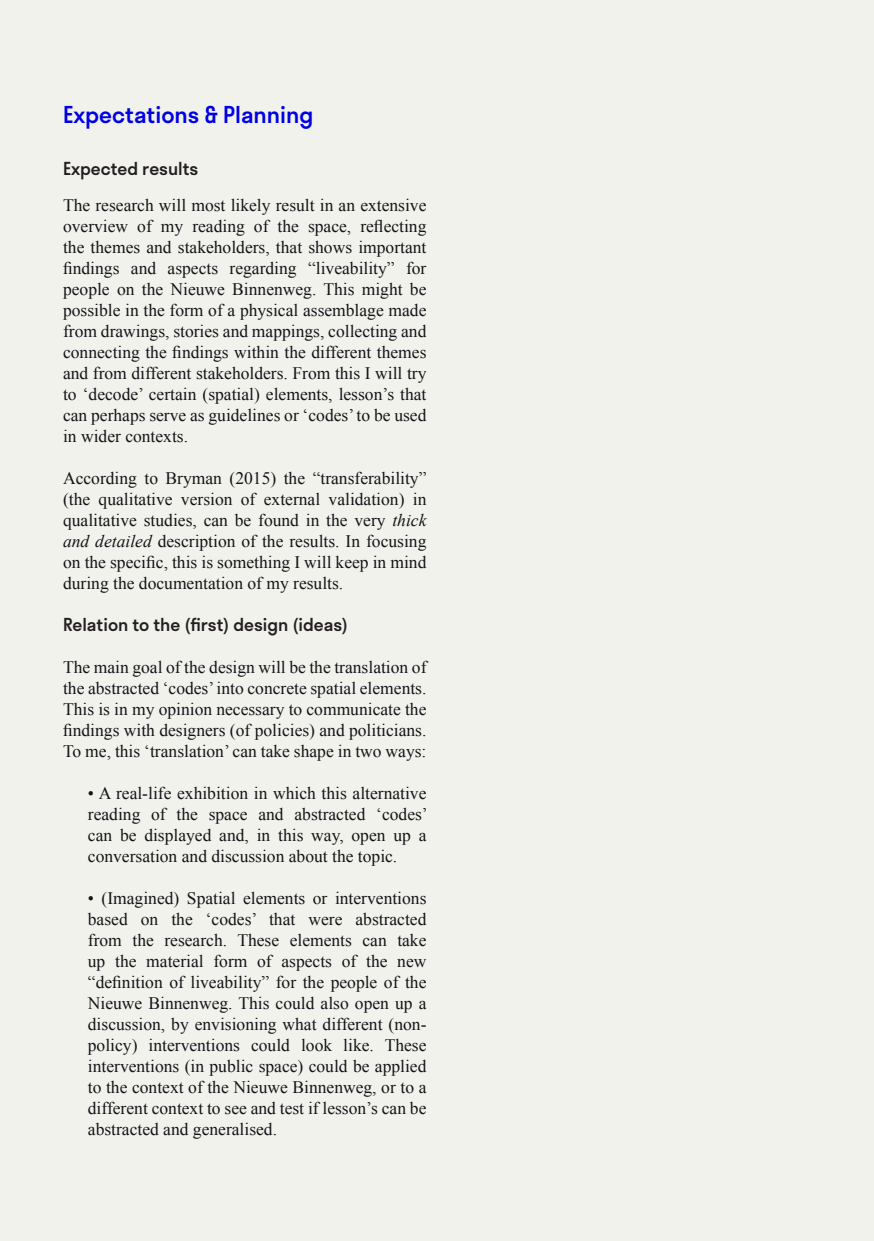
<style>
.page{position:relative;width:874px;height:1241px;background:#fff}
.page>*{position:absolute;margin:0;border:0;box-sizing:border-box;transform-origin:0 0}
.Kopje_Blauw{font:500 22.75px "Stratos";color:#0000e5}
.Body_Zwart{font:17.5px/21px "Times New Roman";color:#161317;text-align:justify}
.Kopje_Kleiner{font:500 17.5px "Stratos";color:#231f20}
.s1{font-style:italic}
</style>
<div class="page">
<hr style="left:873px;top:0;width:1px;height:1240px;background:#f2f2ed">
<div style="left:0;top:0;width:873px;height:1240px;background:#f2f2ed"></div>
<p class="Kopje_Blauw" style="left:63px;top:97px;width:252px">Expectations &amp; Planning</p>
<p class="Kopje_Kleiner" style="left:63px;top:154px;width:137px">Expected results</p>
<p class="Body_Zwart" style="left:63px;top:194px;width:365px">The research will most likely result in an extensive overview of my reading of the space, reflecting the themes and stakeholders, that shows important findings and aspects regarding “liveability” for people on the Nieuwe Binnenweg. This might be possible in the form of a physical assemblage made from drawings, stories and mappings, collecting and connecting the findings within the different themes and from different stakeholders. From this I will try to ‘decode’ certain (spatial) elements, lesson’s that can perhaps serve as guidelines or ‘codes’ to be used in wider contexts.</p>
<p class="Body_Zwart" style="left:63px;top:467px;width:365px">According to Bryman (2015) the “transferability” (the qualitative version of external validation) in qualitative studies, can be found in the very <span class="s1">thick and detailed</span> description of the results. In focusing on the specific, this is something I will keep in mind during the documentation of my results.</p>
<p class="Kopje_Kleiner" style="left:63px;top:610px;width:286px">Relation to the (first) design (ideas)</p>
<p class="Body_Zwart" style="left:63px;top:656px;width:365px">The main goal of the design will be the translation of the abstracted ‘codes’ into concrete spatial elements.<br>This is in my opinion necessary to communicate the findings with designers (of policies) and politicians.<br>To me, this ‘translation’ can take shape in two ways:</p>
<p class="Body_Zwart" style="left:88px;top:782px;width:341px">• A real-life exhibition in which this alternative reading of the space and abstracted ‘codes’ can be displayed and, in this way, open up a conversation and discussion about the topic.</p>
<p class="Body_Zwart" style="left:88px;top:887px;width:340px">• (Imagined) Spatial elements or interventions based on the ‘codes’ that were abstracted from the research. These elements can take up the material form of aspects of the new “definition of liveability” for the people of the Nieuwe Binnenweg. This could also open up a discussion, by envisioning what different (non&shy;policy) interventions could look like. These interventions (in public space) could be applied to the context of the Nieuwe Binnenweg, or to a different context to see and test if lesson’s can be abstracted and generalised.</p>
</div>
